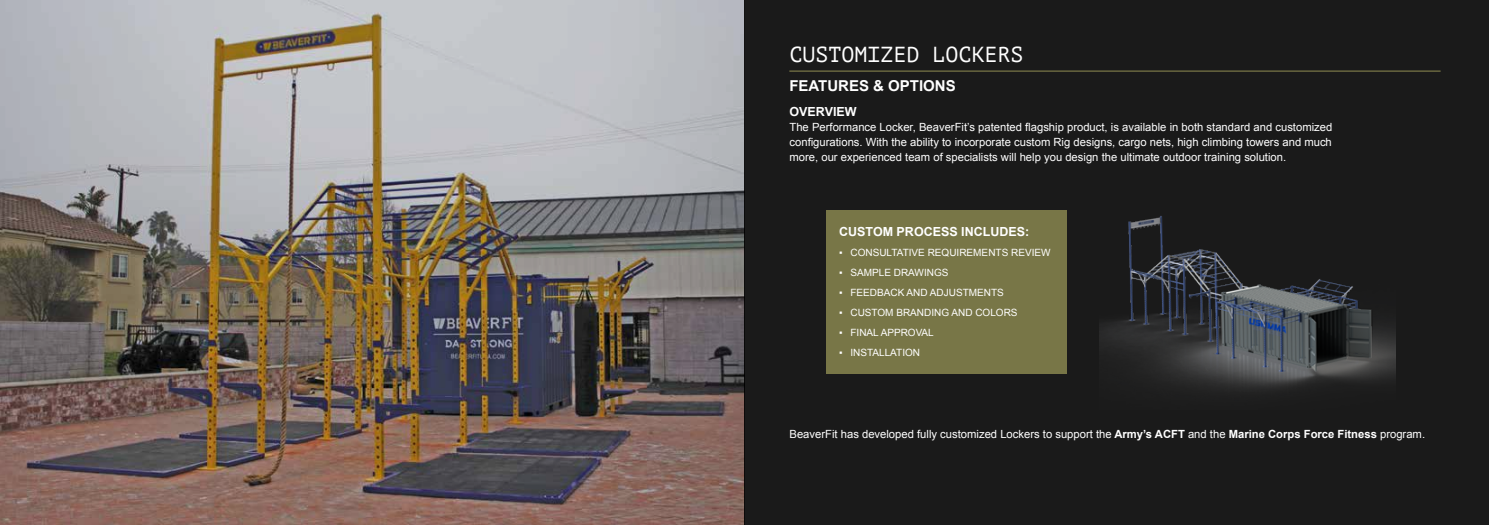
<style>
.page{position:relative;width:1489px;height:525px;background:#fff}
.page>*{position:absolute;margin:0;border:0;box-sizing:border-box;transform-origin:0 0}
.t1{font:21.62px "PT Mono";color:#fff}
.t2{font:700 15px "Arial";color:#fff}
.t3{font:700 12.5px "Arial";color:#fff}
.t4{font:11.25px/15px "Arial";color:#fff;text-align:justify}
.t5{font:10px "Arial";color:#fff}
.s1{font-weight:700}
</style>
<div class="page">
<div style="left:744px;top:0;width:744px;height:524px;background:#1a1a1a"></div>
<div style="left:826px;top:210px;width:240px;height:163px;background:#787647"></div>
<hr style="left:789px;top:70px;width:651px;height:2px;background:#787647">
<img style="left:0;top:0;width:744px;height:524px">
<img style="left:1099px;top:216px;width:296px;height:176px">
<h1 class="t1" style="left:789px;top:42px;width:235px">CUSTOMIZED LOCKERS</h1>
<h2 class="t2" style="left:789px;top:76px;width:168px">FEATURES &amp; OPTIONS</h2>
<p class="t3" style="left:789px;top:103px;width:69px">OVERVIEW</p>
<p class="t4" style="left:789px;top:120px;width:544px">The Performance Locker, BeaverFit’s patented flagship product, is available in both standard and customized configurations. With the ability to incorporate custom Rig designs, cargo nets, high climbing towers and much more, our experienced team of specialists will help you design the ultimate outdoor training solution.</p>
<p class="t3" style="left:839px;top:223px;width:192px">CUSTOM PROCESS INCLUDES:</p>
<p class="t5" style="left:839px;top:245px;width:213px">▪ CONSULTATIVE REQUIREMENTS REVIEW</p>
<p class="t5" style="left:839px;top:265px;width:111px">▪ SAMPLE DRAWINGS</p>
<p class="t5" style="left:839px;top:285px;width:166px">▪ FEEDBACK AND ADJUSTMENTS</p>
<p class="t5" style="left:839px;top:305px;width:180px">▪ CUSTOM BRANDING AND COLORS</p>
<p class="t5" style="left:839px;top:325px;width:96px">▪ FINAL APPROVAL</p>
<p class="t5" style="left:839px;top:345px;width:82px">▪ INSTALLATION</p>
<p class="t4" style="left:789px;top:426px;width:637px">BeaverFit has developed fully customized Lockers to support the <span class="s1">Army’s ACFT</span> and the <span class="s1">Marine Corps Force Fitness</span> program.</p>
</div>
